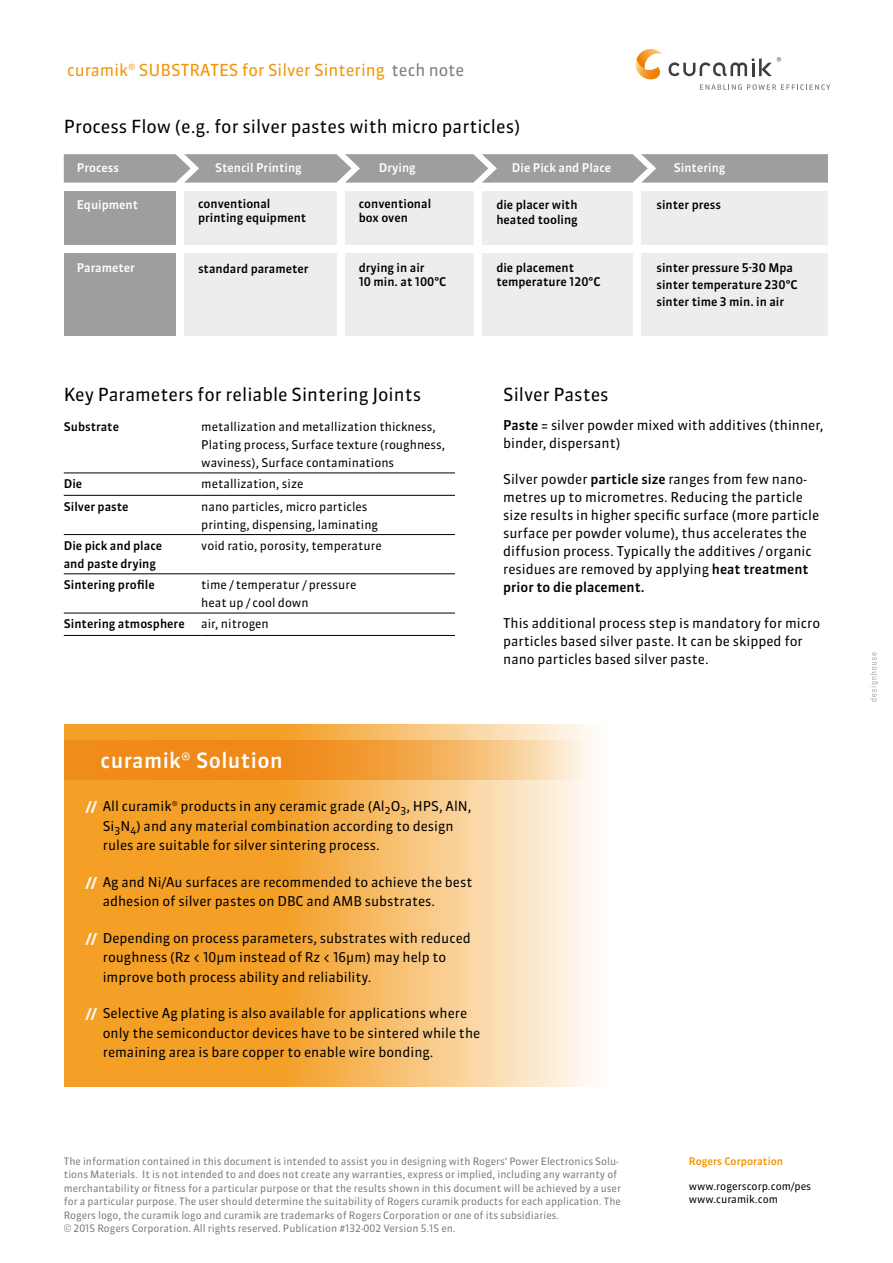
<style>
.page{position:relative;width:893px;height:1263px;background:#fff}
.page>*{position:absolute;margin:0;border:0;box-sizing:border-box;transform-origin:0 0}
.t1{font:500 21px "Sanuk OT";letter-spacing:.02em;color:#fff}
.t2{font:18px "Sanuk OT";color:#000}
.t3{font:16.5px "Sanuk OT";color:#f39400}
.t4{font:13.5px/18px "Sanuk OT";color:#000}
.t5{font:500 12px/14.4px "Sanuk OT";color:#000}
.t6{font:12px/18px "Sanuk OT";color:#000}
.t7{font:500 12px "Sanuk OT";color:#fff}
.t8{font:10.5px/12.6px "Sanuk OT";color:#000}
.t9{font:500 10.5px "Sanuk OT";color:#f39400}
.t10{font:10.2px/13.5px "Sanuk OT";color:#7b7c7e}
.s1{color:#7b7c7e}
.s2{font-weight:500}
.s3{font-weight:900;color:#fff}
</style>
<div class="page">
<svg style="left:635px;top:49px;width:27px;height:31px"></svg>
<svg style="left:700px;top:84px;width:130px;height:6px"></svg>
<svg style="left:669px;top:57px;width:112px;height:19px"></svg>
<svg style="left:64px;top:154px;width:764px;height:29px;background:#a2a4a5"></svg>
<div style="left:64px;top:191px;width:112px;height:54px;background:#9c9e9f"></div>
<div style="left:184px;top:191px;width:152px;height:54px;background:#eceded"></div>
<div style="left:345px;top:191px;width:128px;height:54px;background:#eceded"></div>
<div style="left:482px;top:191px;width:151px;height:54px;background:#eceded"></div>
<div style="left:641px;top:191px;width:187px;height:54px;background:#eceded"></div>
<div style="left:64px;top:253px;width:112px;height:83px;background:#9c9e9f"></div>
<div style="left:184px;top:253px;width:152px;height:83px;background:#eceded"></div>
<div style="left:345px;top:253px;width:128px;height:83px;background:#eceded"></div>
<div style="left:482px;top:253px;width:151px;height:83px;background:#eceded"></div>
<div style="left:641px;top:253px;width:187px;height:83px;background:#eceded"></div>
<hr style="left:64px;top:472px;width:137px;height:1px;background:#000">
<hr style="left:201px;top:472px;width:254px;height:1px;background:#000">
<hr style="left:64px;top:495px;width:137px;height:1px;background:#000">
<hr style="left:201px;top:495px;width:254px;height:1px;background:#000">
<hr style="left:64px;top:534px;width:137px;height:1px;background:#000">
<hr style="left:201px;top:534px;width:254px;height:1px;background:#000">
<hr style="left:64px;top:573px;width:137px;height:1px;background:#000">
<hr style="left:201px;top:573px;width:254px;height:1px;background:#000">
<hr style="left:64px;top:613px;width:137px;height:1px;background:#000">
<hr style="left:201px;top:613px;width:254px;height:1px;background:#000">
<hr style="left:64px;top:635px;width:137px;height:1px;background:#000">
<hr style="left:201px;top:635px;width:254px;height:1px;background:#000">
<svg style="left:64px;top:724px;width:529px;height:362px;background:#f6b962"></svg>
<svg style="left:64px;top:741px;width:529px;height:39px;background:#f2a448"></svg>
<svg style="left:870px;top:652px;width:8px;height:50px"></svg>
<p class="t3" style="left:67px;top:60px;width:399px">curamik® SUBSTRATES for Silver Sintering <span class="s1">tech note</span></p>
<h2 class="t2" style="left:64px;top:115px;width:458px">Process Flow (e.g. for silver pastes with micro particles)</h2>
<p class="t7" style="left:77px;top:160px;width:44px">Process</p>
<p class="t7" style="left:215px;top:160px;width:88px">Stencil Printing</p>
<p class="t7" style="left:379px;top:160px;width:38px">Drying</p>
<p class="t7" style="left:512px;top:160px;width:101px">Die Pick and Place</p>
<p class="t7" style="left:674px;top:160px;width:53px">Sintering</p>
<p class="t7" style="left:77px;top:198px;width:63px">Equipment</p>
<p class="t5" style="left:198px;top:196px;width:110px">conventional printing equipment</p>
<p class="t5" style="left:359px;top:196px;width:74px">conventional box oven</p>
<p class="t5" style="left:496px;top:198px;width:83px">die placer with heated tooling</p>
<p class="t5" style="left:656px;top:198px;width:66px">sinter press</p>
<p class="t7" style="left:77px;top:260px;width:60px">Parameter</p>
<p class="t5" style="left:198px;top:261px;width:112px">standard parameter</p>
<p class="t5" style="left:359px;top:260px;width:89px">drying in air<br>10 min. at 100°C</p>
<p class="t5" style="left:496px;top:260px;width:106px">die placement temperature 120°C</p>
<p class="t5" style="left:656px;top:258px;width:143px;line-height:17.4px">sinter pressure 5-30 Mpa sinter temperature 230°C sinter time 3 min. in air</p>
<h2 class="t2" style="left:64px;top:383px;width:359px">Key Parameters for reliable Sintering Joints</h2>
<p class="t5" style="left:64px;top:419px;width:57px">Substrate</p>
<p class="t6" style="left:201px;top:418px;width:245px">metallization and metallization thickness,<br>Plating process, Surface texture (roughness, waviness), Surface contaminations</p>
<p class="t5" style="left:64px;top:477px;width:20px">Die</p>
<p class="t6" style="left:201px;top:475px;width:104px">metallization, size</p>
<p class="t5" style="left:64px;top:499px;width:66px">Silver paste</p>
<p class="t6" style="left:201px;top:497px;width:178px">nano particles, micro particles printing, dispensing, laminating</p>
<p class="t5" style="left:64px;top:536px;width:100px;line-height:18px">Die pick and place and paste drying</p>
<p class="t6" style="left:201px;top:536px;width:182px">void ratio, porosity, temperature</p>
<p class="t5" style="left:64px;top:577px;width:92px">Sintering profile</p>
<p class="t6" style="left:201px;top:576px;width:157px">time / temperatur / pressure heat up / cool down</p>
<p class="t5" style="left:64px;top:617px;width:122px">Sintering atmosphere</p>
<p class="t6" style="left:201px;top:615px;width:69px">air, nitrogen</p>
<h2 class="t2" style="left:503px;top:383px;width:107px">Silver Pastes</h2>
<p class="t4" style="left:503px;top:416px;width:322px"><span class="s2">Paste</span> = silver powder mixed with additives (thinner, binder, dispersant)</p>
<p class="t4" style="left:503px;top:470px;width:318px">Silver powder <span class="s2">particle size</span> ranges from few nano&shy;metres up to micrometres. Reducing the particle size results in higher specific surface (more particle surface per powder volume), thus accelerates the diffusion process. Typically the additives / organic residues are removed by applying <span class="s2">heat treatment prior to die placement.</span></p>
<p class="t4" style="left:503px;top:614px;width:318px">This additional process step is mandatory for micro particles based silver paste. It can be skipped for nano particles based silver paste.</p>
<h1 class="t1" style="left:101px;top:747px;width:184px">curamik® Solution</h1>
<p class="t4" style="left:103px;top:796px;width:370px;line-height:19.5px;text-indent:-17px"><span class="s3">//</span> All curamik® products in any ceramic grade (Al<sub>2</sub>O<sub>3</sub>, HPS, AlN,<br>Si<sub>3</sub>N<sub>4</sub>) and any material combination according to design rules are suitable for silver sintering process.</p>
<p class="t4" style="left:103px;top:872px;width:371px;line-height:19.5px;text-indent:-17px"><span class="s3">//</span> Ag and Ni/Au surfaces are recommended to achieve the best adhesion of silver pastes on DBC and AMB substrates.</p>
<p class="t4" style="left:103px;top:928px;width:370px;line-height:19.5px;text-indent:-17px"><span class="s3">//</span> Depending on process parameters, substrates with reduced roughness (Rz &lt; 10µm instead of Rz &lt; 16µm) may help to improve both process ability and reliability.</p>
<p class="t4" style="left:103px;top:1003px;width:379px;line-height:19.5px;text-indent:-17px"><span class="s3">//</span> Selective Ag plating is also available for applications where only the semiconductor devices have to be sintered while the remaining area is bare copper to enable wire bonding.</p>
<p class="t10" style="left:64px;top:1154px;width:559px">The information contained in this document is intended to assist you in designing with Rogers’ Power Electronics Solu&shy;tions Materials. It is not intended to and does not create any warranties, express or implied, including any warranty of merchantability or fitness for a particular purpose or that the results shown in this document will be achieved by a user for a particular purpose. The user should determine the suitability of Rogers curamik products for each application. The Rogers logo, the curamik logo and curamik are trademarks of Rogers Corporation or one of its subsidiaries.<br>© 2015 Rogers Corporation. All rights reserved. Publication #132-002 Version 5.15 en.</p>
<p class="t9" style="left:689px;top:1154px;width:96px">Rogers Corporation</p>
<p class="t8" style="left:689px;top:1180px;width:124px">www.rogerscorp.com/pes www.curamik.com</p>
</div>
